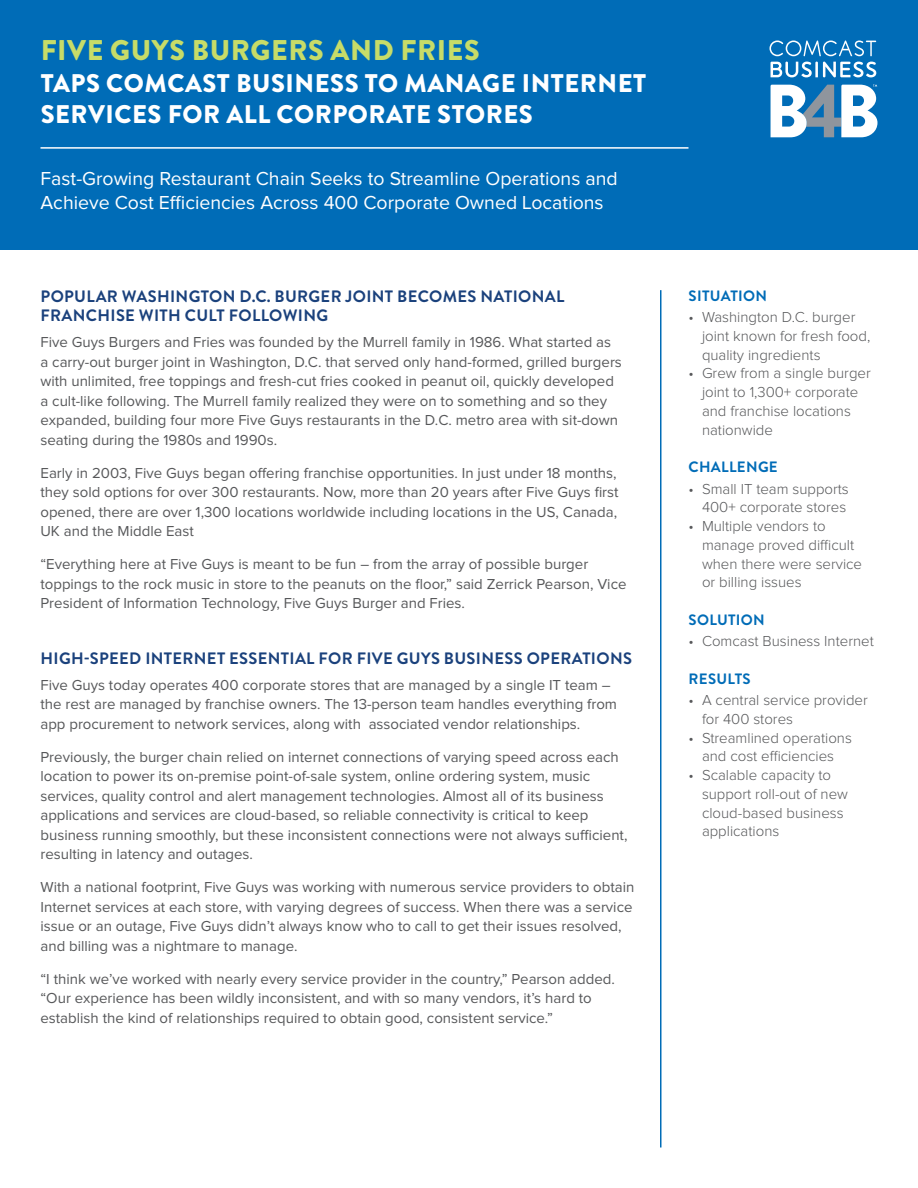
<style>
.page{position:relative;width:918px;height:1188px;background:#fff}
.page>*{position:absolute;margin:0;border:0;box-sizing:border-box;transform-origin:0 0}
.t1{font:900 28.5px "Brandon Grotesque";letter-spacing:.02em;color:#c7dc68}
.t2{font:900 25.5px/31.5px "Brandon Grotesque";letter-spacing:.02em;color:#fff}
.t3{font:19.5px/24px "Proxima Nova";color:#fff}
.t4{font:700 16.5px/19.5px "Brandon Grotesque";letter-spacing:.02em;color:#1a417c}
.t5{font:15px/19.5px "Proxima Nova";color:#57585a}
.t6{font:300 15px/18.8px "Proxima Nova";color:#57585a}
.t7{font:700 15px "Brandon Grotesque";letter-spacing:.02em;color:#006cb7}
</style>
<div class="page">
<div style="left:0;top:0;width:918px;height:250px;background:#006cb7"></div>
<svg style="left:770px;top:40px;width:106px;height:16px"></svg>
<svg style="left:771px;top:62px;width:105px;height:15px"></svg>
<svg style="left:771px;top:85px;width:106px;height:52px"></svg>
<hr style="left:40px;top:147px;width:648px;height:2px;background:#fff">
<hr style="left:660px;top:290px;width:2px;height:858px;background:#006cb7">
<p class="t1" style="left:41px;top:30px;width:440px">FIVE GUYS BURGERS AND FRIES</p>
<p class="t2" style="left:41px;top:68px;width:607px">TAPS COMCAST BUSINESS TO MANAGE INTERNET<br>SERVICES FOR ALL CORPORATE STORES</p>
<p class="t3" style="left:40px;top:167px;width:579px">Fast-Growing Restaurant Chain Seeks to Streamline Operations and<br>Achieve Cost Efficiencies Across 400 Corporate Owned Locations</p>
<p class="t4" style="left:41px;top:287px;width:525px">POPULAR WASHINGTON D.C. BURGER JOINT BECOMES NATIONAL<br>FRANCHISE WITH CULT FOLLOWING</p>
<p class="t5" style="left:40px;top:333px;width:583px">Five Guys Burgers and Fries was founded by the Murrell family in 1986. What started as a carry-out burger joint in Washington, D.C. that served only hand-formed, grilled burgers with unlimited, free toppings and fresh-cut fries cooked in peanut oil, quickly developed a cult-like following. The Murrell family realized they were on to something and so they expanded, building four more Five Guys restaurants in the D.C. metro area with sit-down seating during the 1980s and 1990s.</p>
<p class="t5" style="left:40px;top:464px;width:580px">Early in 2003, Five Guys began offering franchise opportunities. In just under 18 months, they sold options for over 300 restaurants. Now, more than 20 years after Five Guys first opened, there are over 1,300 locations worldwide including locations in the US, Canada, UK and the Middle East</p>
<p class="t5" style="left:40px;top:555px;width:588px">“Everything here at Five Guys is meant to be fun – from the array of possible burger toppings to the rock music in store to the peanuts on the floor,” said Zerrick Pearson, Vice<br>President of Information Technology, Five Guys Burger and Fries.</p>
<p class="t4" style="left:41px;top:648px;width:593px">HIGH-SPEED INTERNET ESSENTIAL FOR FIVE GUYS BUSINESS OPERATIONS</p>
<p class="t5" style="left:40px;top:676px;width:578px">Five Guys today operates 400 corporate stores that are managed by a single IT team – the rest are managed by franchise owners. The 13-person team handles everything from app procurement to network services, along with associated vendor relationships.</p>
<p class="t5" style="left:40px;top:748px;width:589px">Previously, the burger chain relied on internet connections of varying speed across each location to power its on-premise point-of-sale system, online ordering system, music services, quality control and alert management technologies. Almost all of its business applications and services are cloud-based, so reliable connectivity is critical to keep business running smoothly, but these inconsistent connections were not always sufficient, resulting in latency and outages.</p>
<p class="t5" style="left:40px;top:878px;width:595px">With a national footprint, Five Guys was working with numerous service providers to obtain Internet services at each store, with varying degrees of success. When there was a service issue or an outage, Five Guys didn’t always know who to call to get their issues resolved, and billing was a nightmare to manage.</p>
<p class="t5" style="left:40px;top:970px;width:576px">“I think we’ve worked with nearly every service provider in the country,” Pearson added. “Our experience has been wildly inconsistent, and with so many vendors, it’s hard to establish the kind of relationships required to obtain good, consistent service.”</p>
<p class="t7" style="left:689px;top:285px;width:80px">SITUATION</p>
<p class="t6" style="left:702px;top:308px;width:170px;text-indent:-14px">• Washington D.C. burger joint known for fresh food, quality ingredients</p>
<p class="t6" style="left:702px;top:364px;width:170px;text-indent:-14px">• Grew from a single burger joint to 1,300+ corporate and franchise locations nationwide</p>
<p class="t7" style="left:689px;top:456px;width:91px">CHALLENGE</p>
<p class="t6" style="left:688px;top:479px;width:162px;text-align:right">• Small IT team supports<br>400+ corporate stores</p>
<p class="t6" style="left:702px;top:517px;width:162px;text-indent:-14px">• Multiple vendors to manage proved difficult when there were service or billing issues</p>
<p class="t7" style="left:689px;top:609px;width:78px">SOLUTION</p>
<p class="t6" style="left:688px;top:632px;width:187px">• Comcast Business Internet</p>
<p class="t7" style="left:689px;top:668px;width:64px">RESULTS</p>
<p class="t6" style="left:702px;top:691px;width:167px;text-indent:-14px">• A central service provider for 400 stores</p>
<p class="t6" style="left:688px;top:729px;width:165px;text-align:center">• Streamlined operations and cost efficiencies</p>
<p class="t6" style="left:702px;top:766px;width:148px;text-indent:-14px">• Scalable capacity to support roll-out of new cloud-based business applications</p>
</div>
